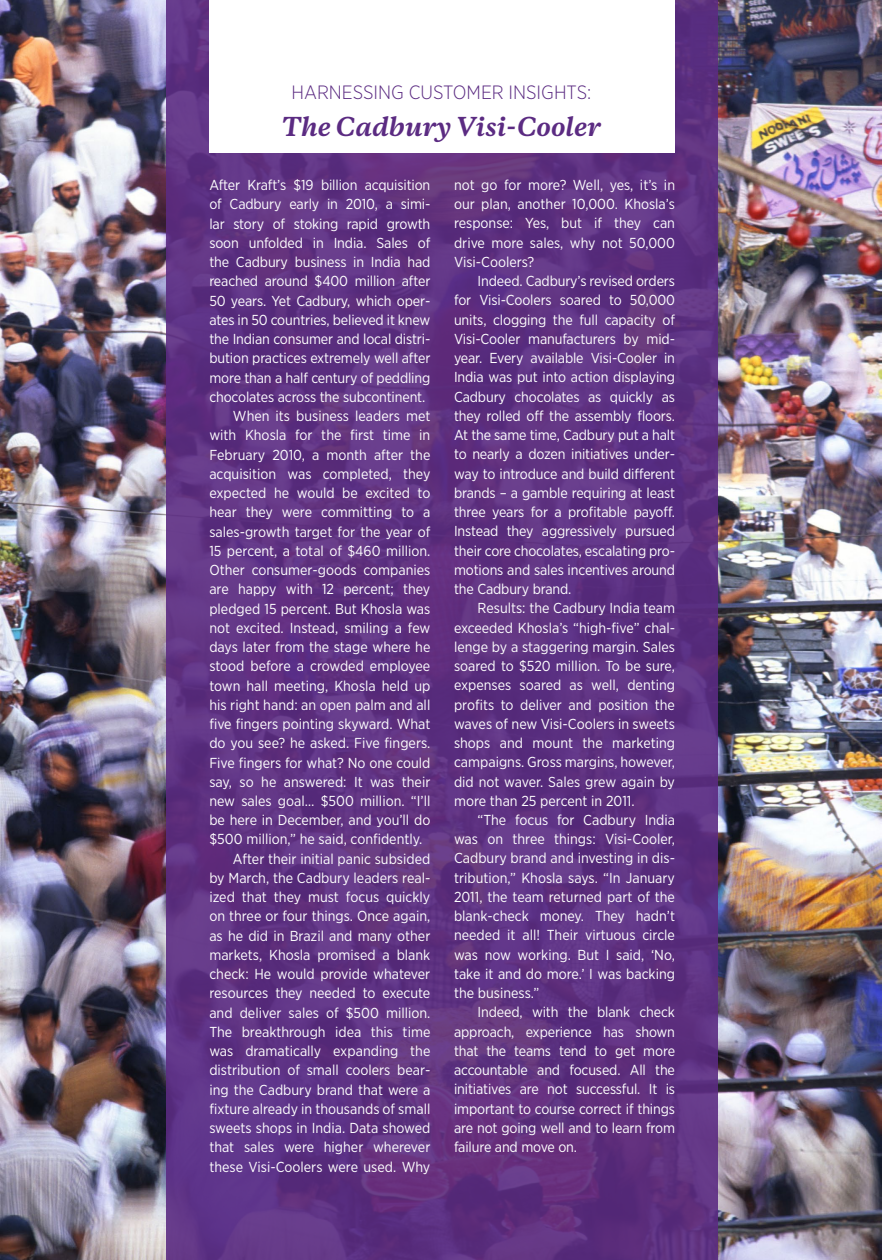
<style>
.page{position:relative;width:882px;height:1260px;background:#fff}
.page>*{position:absolute;margin:0;border:0;box-sizing:border-box;transform-origin:0 0}
.t1{font:italic 700 24.5px "Copernicus";color:#5b2b82}
.t2{font:300 19.25px "Gotham Narrow";color:#5b2b82}
.t3{font:14.35px/19.2px "Gotham Narrow";color:#fff;text-align:justify}
</style>
<div class="page">
<img style="left:0;top:0;width:882px;height:1260px">
<div style="left:166px;top:0;width:552px;height:1260px;background:#5b2b82"></div>
<div style="left:209px;top:0;width:466px;height:153px;background:#fff"></div>
<h2 class="t2" style="left:291px;top:81px;width:302px">HARNESSING CUSTOMER INSIGHTS:</h2>
<h1 class="t1" style="left:282px;top:110px;width:321px">The Cadbury Visi-Cooler</h1>
<p class="t3" style="left:209px;top:175px;width:223px">After Kraft’s $19 billion acquisition</p>
<p class="t3" style="left:209px;top:194px;width:223px">of Cadbury early in 2010, a simi-</p>
<p class="t3" style="left:209px;top:214px;width:223px">lar story of stoking rapid growth</p>
<p class="t3" style="left:209px;top:233px;width:223px">soon unfolded in India. Sales of</p>
<p class="t3" style="left:209px;top:252px;width:223px">the Cadbury business in India had</p>
<p class="t3" style="left:209px;top:271px;width:223px">reached around $400 million after</p>
<p class="t3" style="left:209px;top:291px;width:223px">50 years. Yet Cadbury, which oper-</p>
<p class="t3" style="left:209px;top:310px;width:223px">ates in 50 countries, believed it knew</p>
<p class="t3" style="left:209px;top:329px;width:223px">the Indian consumer and local distri-</p>
<p class="t3" style="left:209px;top:348px;width:223px">bution practices extremely well after</p>
<p class="t3" style="left:209px;top:368px;width:223px">more than a half century of peddling</p>
<p class="t3" style="left:209px;top:387px;width:217px">chocolates across the subcontinent.</p>
<p class="t3" style="left:233px;top:406px;width:199px">When its business leaders met</p>
<p class="t3" style="left:209px;top:425px;width:223px">with Khosla for the first time in</p>
<p class="t3" style="left:209px;top:445px;width:223px">February 2010, a month after the</p>
<p class="t3" style="left:209px;top:464px;width:223px">acquisition was completed, they</p>
<p class="t3" style="left:209px;top:483px;width:223px">expected he would be excited to</p>
<p class="t3" style="left:209px;top:502px;width:223px">hear they were committing to a</p>
<p class="t3" style="left:209px;top:522px;width:223px">sales-growth target for the year of</p>
<p class="t3" style="left:209px;top:541px;width:223px">15 percent, a total of $460 million.</p>
<p class="t3" style="left:209px;top:560px;width:223px">Other consumer-goods companies</p>
<p class="t3" style="left:209px;top:579px;width:223px">are happy with 12 percent; they</p>
<p class="t3" style="left:209px;top:599px;width:223px">pledged 15 percent. But Khosla was</p>
<p class="t3" style="left:209px;top:618px;width:223px">not excited. Instead, smiling a few</p>
<p class="t3" style="left:209px;top:637px;width:223px">days later from the stage where he</p>
<p class="t3" style="left:209px;top:656px;width:223px">stood before a crowded employee</p>
<p class="t3" style="left:209px;top:676px;width:223px">town hall meeting, Khosla held up</p>
<p class="t3" style="left:209px;top:695px;width:222px">his right hand: an open palm and all</p>
<p class="t3" style="left:209px;top:714px;width:223px">five fingers pointing skyward. What</p>
<p class="t3" style="left:209px;top:733px;width:223px">do you see? he asked. Five fingers.</p>
<p class="t3" style="left:209px;top:753px;width:223px">Five fingers for what? No one could</p>
<p class="t3" style="left:209px;top:772px;width:223px">say, so he answered: It was their</p>
<p class="t3" style="left:209px;top:791px;width:223px">new sales goal… $500 million. “I’ll</p>
<p class="t3" style="left:209px;top:810px;width:223px">be here in December, and you’ll do</p>
<p class="t3" style="left:209px;top:830px;width:214px">$500 million,” he said, confidently.</p>
<p class="t3" style="left:233px;top:849px;width:199px">After their initial panic subsided</p>
<p class="t3" style="left:209px;top:868px;width:223px">by March, the Cadbury leaders real-</p>
<p class="t3" style="left:209px;top:887px;width:223px">ized that they must focus quickly</p>
<p class="t3" style="left:209px;top:907px;width:223px">on three or four things. Once again,</p>
<p class="t3" style="left:209px;top:926px;width:223px">as he did in Brazil and many other</p>
<p class="t3" style="left:209px;top:945px;width:223px">markets, Khosla promised a blank</p>
<p class="t3" style="left:209px;top:964px;width:223px">check: He would provide whatever</p>
<p class="t3" style="left:209px;top:983px;width:223px">resources they needed to execute</p>
<p class="t3" style="left:209px;top:1003px;width:223px">and deliver sales of $500 million.</p>
<p class="t3" style="left:209px;top:1022px;width:223px">The breakthrough idea this time</p>
<p class="t3" style="left:209px;top:1041px;width:223px">was dramatically expanding the</p>
<p class="t3" style="left:209px;top:1060px;width:223px">distribution of small coolers bear-</p>
<p class="t3" style="left:209px;top:1080px;width:223px">ing the Cadbury brand that were a</p>
<p class="t3" style="left:209px;top:1099px;width:223px">fixture already in thousands of small</p>
<p class="t3" style="left:209px;top:1118px;width:223px">sweets shops in India. Data showed</p>
<p class="t3" style="left:209px;top:1137px;width:223px">that sales were higher wherever</p>
<p class="t3" style="left:209px;top:1157px;width:223px">these Visi-Coolers were used. Why</p>
<p class="t3" style="left:454px;top:175px;width:223px">not go for more? Well, yes, it’s in our plan, another 10,000. Khosla’s response: Yes, but if they can drive more sales, why not 50,000<br>Visi-Coolers?</p>
<p class="t3" style="left:454px;top:271px;width:223px;text-indent:24px">Indeed. Cadbury’s revised orders for Visi-Coolers soared to 50,000 units, clogging the full capacity of Visi-Cooler manufacturers by mid&shy;year. Every available Visi-Cooler in India was put into action displaying Cadbury chocolates as quickly as they rolled off the assembly floors.<br>At the same time, Cadbury put a halt to nearly a dozen initiatives under&shy;way to introduce and build different brands – a gamble requiring at least three years for a profitable payoff.<br>Instead they aggressively pursued their core chocolates, escalating pro&shy;motions and sales incentives around the Cadbury brand.</p>
<p class="t3" style="left:454px;top:598px;width:223px;text-indent:24px">Results: the Cadbury India team exceeded Khosla’s “high-five” chal&shy;lenge by a staggering margin. Sales soared to $520 million. To be sure, expenses soared as well, denting profits to deliver and position the waves of new Visi-Coolers in sweets shops and mount the marketing campaigns. Gross margins, however, did not waver. Sales grew again by more than 25 percent in 2011.</p>
<p class="t3" style="left:454px;top:810px;width:223px;text-indent:24px">“The focus for Cadbury India was on three things: Visi-Cooler, Cadbury brand and investing in dis&shy;tribution,” Khosla says. “In January 2011, the team returned part of the blank-check money. They hadn’t needed it all! Their virtuous circle was now working. But I said, ‘No, take it and do more.’ I was backing the business.”</p>
<p class="t3" style="left:454px;top:1002px;width:223px;text-indent:24px">Indeed, with the blank check approach, experience has shown that the teams tend to get more accountable and focused. All the initiatives are not successful. It is important to course correct if things are not going well and to learn from failure and move on.</p>
</div>
